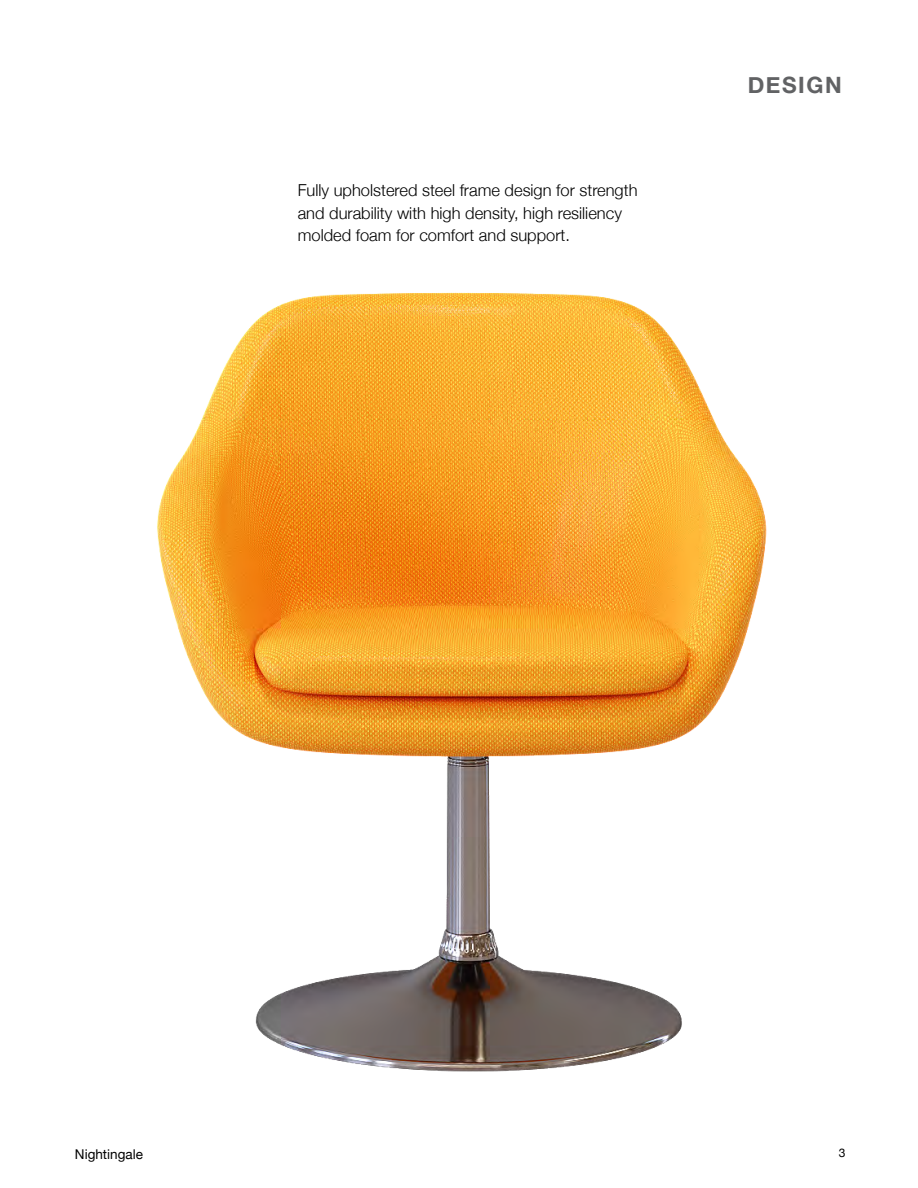
<style>
.page{position:relative;width:918px;height:1188px;background:#fff}
.page>*{position:absolute;margin:0;border:0;box-sizing:border-box;transform-origin:0 0}
.t1{font:700 22.5px "Helvetica Neue";letter-spacing:.07em;color:#616264}
.t2{font:300 16.5px/22.5px "Helvetica Neue";color:#000}
.t3{font:13.5px "Helvetica Neue";color:#000}
.t4{font:12px "Helvetica Neue";color:#000}
</style>
<div class="page">
<img style="left:157px;top:292px;width:610px;height:780px">
<p class="t2" style="left:298px;top:179px;width:341px">Fully upholstered steel frame design for strength and durability with high density, high resiliency molded foam for comfort and support.</p>
<h1 class="t1" style="left:748px;top:67px;width:93px">DESIGN</h1>
<p class="t3" style="left:75px;top:1144px;width:69px">Nightingale</p>
<p class="t4" style="left:839px;top:1144px;width:8px">3</p>
</div>
